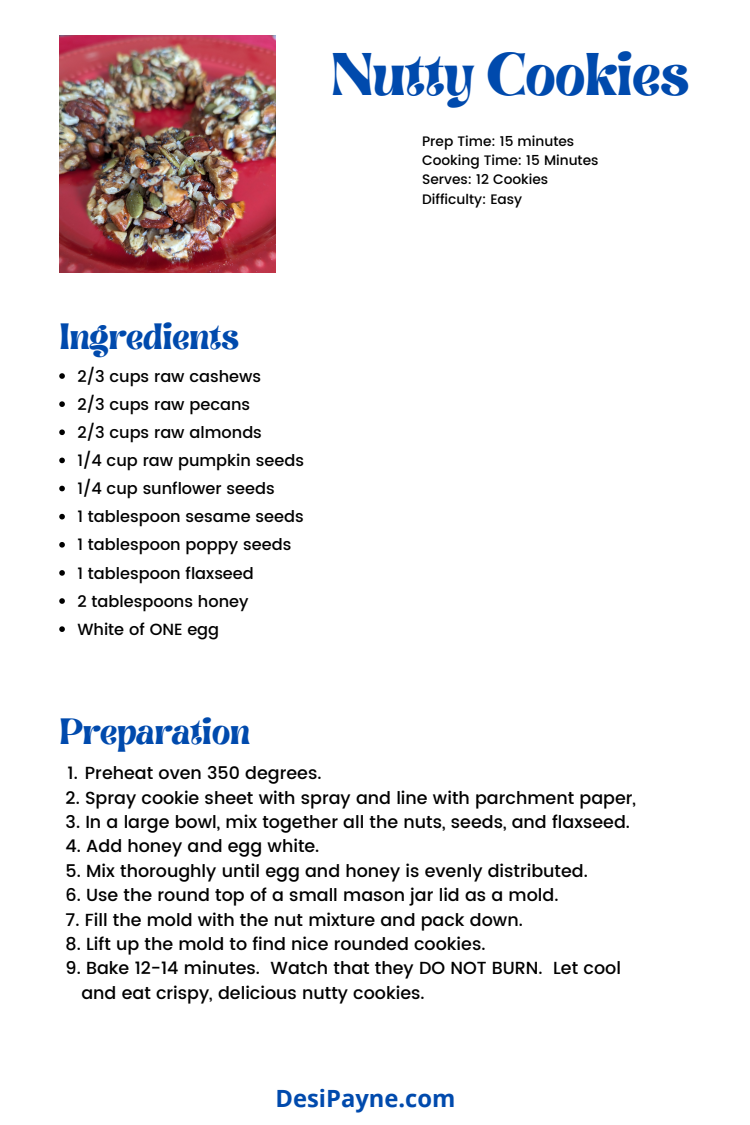
<style>
.page{position:relative;width:750px;height:1125px;background:#fff}
.page>*{position:absolute;margin:0;border:0;box-sizing:border-box;transform-origin:0 0}
.t1{font:48.38px "Brasika Display";color:#004aad}
.t2{font:29.5px "Brasika Display";color:#004aad}
.t3{font:700 23.75px "Open Sans";color:#004aad}
.t4{font:500 17.5px/24.4px "Poppins";color:#000}
.t5{font:500 16.12px "Poppins";color:#000}
.t6{font:500 13.75px "Poppins";color:#000}
</style>
<div class="page">
<img style="left:60px;top:35px;width:216px;height:237px">
<svg style="left:59px;top:373px;width:6px;height:6px"></svg>
<svg style="left:59px;top:401px;width:6px;height:6px"></svg>
<svg style="left:59px;top:429px;width:6px;height:6px"></svg>
<svg style="left:59px;top:458px;width:6px;height:5px"></svg>
<svg style="left:59px;top:486px;width:6px;height:5px"></svg>
<svg style="left:59px;top:514px;width:6px;height:5px"></svg>
<svg style="left:59px;top:542px;width:6px;height:6px"></svg>
<svg style="left:59px;top:570px;width:6px;height:6px"></svg>
<svg style="left:59px;top:598px;width:6px;height:6px"></svg>
<svg style="left:59px;top:626px;width:6px;height:6px"></svg>
<p class="t1" style="left:331px;top:37px;width:359px">Nutty Cookies</p>
<p class="t2" style="left:60px;top:314px;width:181px">Ingredients</p>
<h1 class="t5" style="left:77px;top:367px;width:185px">2/3 cups raw cashews</h1>
<p class="t5" style="left:77px;top:395px;width:174px">2/3 cups raw pecans</p>
<p class="t5" style="left:77px;top:423px;width:186px">2/3 cups raw almonds</p>
<p class="t5" style="left:77px;top:451px;width:228px">1/4 cup raw pumpkin seeds</p>
<p class="t5" style="left:77px;top:479px;width:199px">1/4 cup sunflower seeds</p>
<h2 class="t5" style="left:77px;top:507px;width:228px">1 tablespoon sesame seeds</h2>
<p class="t5" style="left:77px;top:535px;width:215px">1 tablespoon poppy seeds</p>
<p class="t5" style="left:77px;top:564px;width:178px">1 tablespoon flaxseed</p>
<p class="t5" style="left:77px;top:592px;width:173px">2 tablespoons honey</p>
<p class="t5" style="left:77px;top:620px;width:143px">White of ONE egg</p>
<p class="t6" style="left:422px;top:133px;width:154px">Prep Time: 15 minutes</p>
<p class="t6" style="left:422px;top:152px;width:178px">Cooking Time: 15 Minutes</p>
<p class="t6" style="left:422px;top:172px;width:128px">Serves: 12 Cookies</p>
<h2 class="t6" style="left:422px;top:191px;width:102px">Difficulty: Easy</h2>
<p class="t2" style="left:60px;top:709px;width:192px">Preparation</p>
<h4 class="t4" style="left:68px;top:761px;width:255px">1. Preheat oven 350 degrees.</h4>
<h3 class="t4" style="left:66px;top:785px;width:572px">2. Spray cookie sheet with spray and line with parchment paper,</h3>
<h3 class="t4" style="left:66px;top:810px;width:566px">3. In a large bowl, mix together all the nuts, seeds, and flaxseed.</h3>
<h3 class="t4" style="left:66px;top:834px;width:255px">4. Add honey and egg white.</h3>
<h3 class="t4" style="left:66px;top:859px;width:524px">5. Mix thoroughly until egg and honey is evenly distributed.</h3>
<h3 class="t4" style="left:66px;top:883px;width:494px">6. Use the round top of a small mason jar lid as a mold.</h3>
<h3 class="t4" style="left:66px;top:907px;width:459px">7. Fill the mold with the nut mixture and pack down.</h3>
<h3 class="t4" style="left:66px;top:932px;width:421px">8. Lift up the mold to find nice rounded cookies.</h3>
<h3 class="t4" style="left:81px;top:956px;width:541px;text-indent:-16px">9. Bake 12-14 minutes. Watch that they DO NOT BURN. Let cool and eat crispy, delicious nutty cookies.</h3>
<p class="t3" style="left:275px;top:1082px;width:182px">DesiPayne.com</p>
</div>
